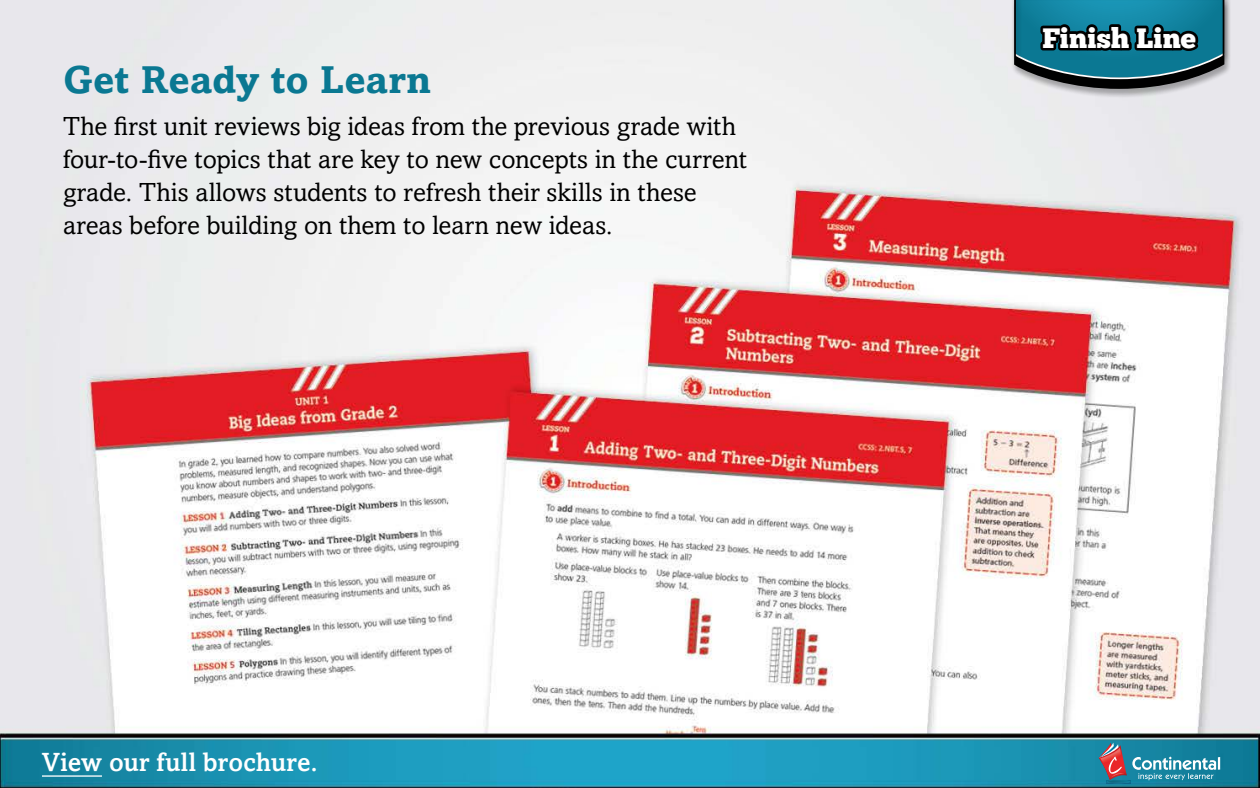
<style>
.page{position:relative;width:1260px;height:788px;background:#fff}
.page>*{position:absolute;margin:0;border:0;box-sizing:border-box;transform-origin:0 0}
.Header_Serif{font:700 38.5px "Amasis";letter-spacing:.005em;color:#0a7892;scale:1.04 1}
.t1{font:28px "Chunk Five";color:#fff}
.callout_serif{font:26.25px/33.2px "Amasis";letter-spacing:.005em;color:#000}
.t2{font:500 26.25px "Amasis";letter-spacing:.01em;color:#fff}
</style>
<div class="page">
<img style="left:0;top:0;width:1260px;height:788px">
<hr style="left:42px;top:775px;width:60px;height:1px;background:#fff">
<hr style="left:1107px;top:780px;width:24px;height:3px;background:#fff;border-radius:50%">
<hr style="left:1107px;top:780px;width:23px;height:3px;background:#efeeed;border-radius:50%">
<hr style="left:1107px;top:780px;width:22px;height:3px;background:#e4e2e1;border-radius:50%">
<hr style="left:1107px;top:780px;width:21px;height:3px;background:#d9d7d7;border-radius:50%">
<svg style="left:1099px;top:742px;width:121px;height:40px;background:#4a8ba1"></svg>
<div style="left:1011px;top:0;width:221px;height:98px;background:#000;opacity:.3"></div>
<svg style="left:1013px;top:0;width:213px;height:90px;background:#236576"></svg>
<p class="Header_Serif" style="left:63px;top:56px;width:355px">Get Ready to Learn</p>
<p class="callout_serif" style="left:63px;top:109px;width:686px">The first unit reviews big ideas from the previous grade with four-to-five topics that are key to new concepts in the current grade. This allows students to refresh their skills in these areas before building on them to learn new ideas.</p>
<p class="t2" style="left:42px;top:746px;width:277px">View our full brochure.</p>
<p class="t1" style="left:1042px;top:25px;width:155px">Finish Line</p>
</div>
